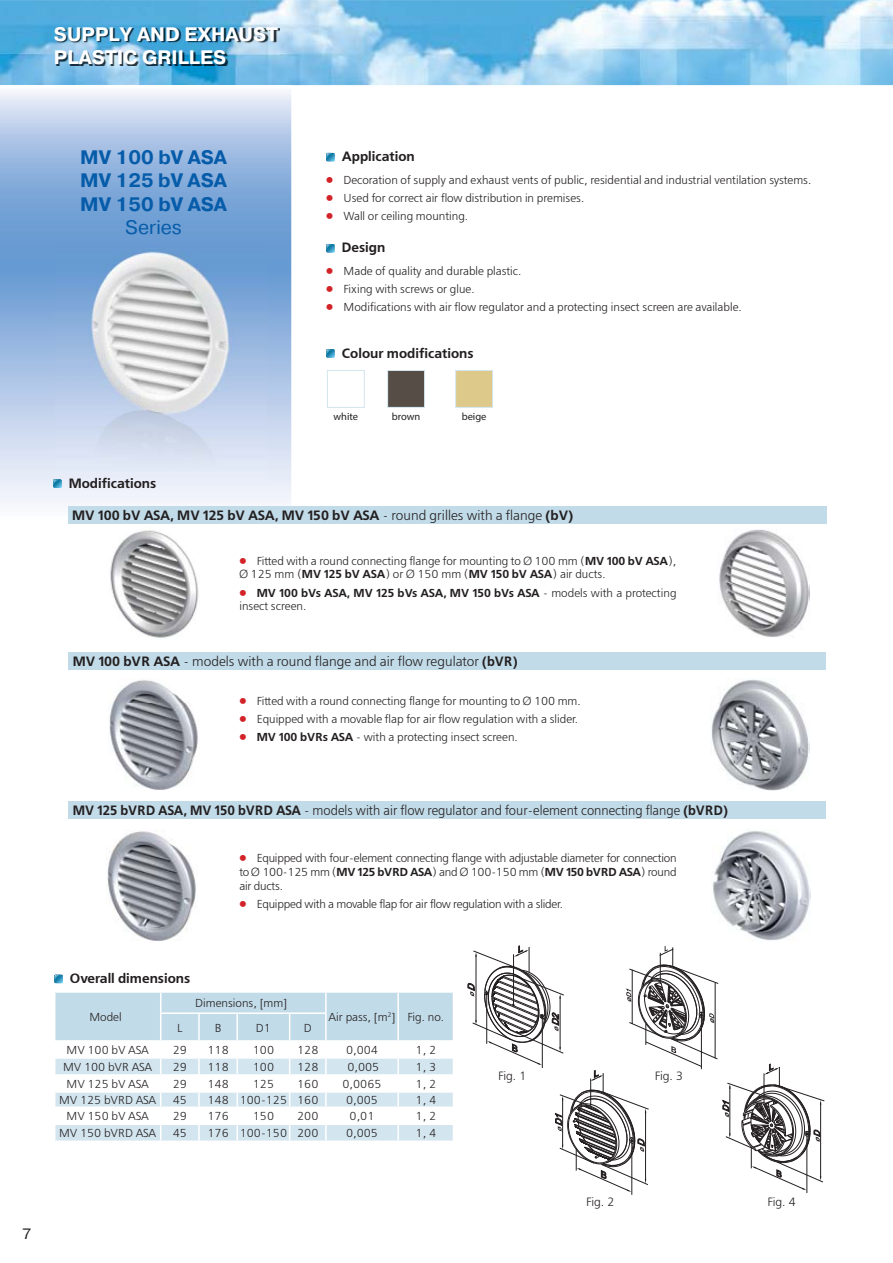
<style>
.page{position:relative;width:893px;height:1263px;background:#fff}
.page>*{position:absolute;margin:0;border:0;box-sizing:border-box;transform-origin:0 0}
.t1{font:700 19.5px/23.4px "Pragmatica C";color:#fff}
.t2{font:700 19.5px/23.4px "Pragmatica C";color:#065ca9;text-align:justify}
.t3{font:19.5px "Pragmatica C";color:#065ca9}
.t4{font:15px "Pragmatica C";color:#231f20}
.t5{font:700 13.5px "Free Set C";color:#231f20}
.t6{font:13.5px "Free Set C";color:#231f20;scale:.95 1}
.t7{font:13.5px "Free Set C";color:#231f20}
.t8{font:12px "Free Set C";letter-spacing:-.015em;color:#231f20}
.t9{font:11.55px/13.8px "Free Set C";color:#231f20}
.t10{font:700 11.55px/13.8px "Free Set C";color:#231f20}
.t11{font:11.55px "Free Set C";letter-spacing:-.02em;color:#231f20}
.t12{font:10.5px "Myriad Pro";color:#231f20}
.s1{font-weight:700;font-size:17.4px;color:#d22329}
.s2{font-weight:400}
.s3{font-family:"Helvetica Neue LT Pro";font-weight:300}
.s4{font-weight:700}
.s5{font-size:17.4px;color:#d22329}
</style>
<div class="page">
<img style="left:0;top:0;width:893px;height:85px">
<img style="left:56px;top:28px;width:223px;height:38px">
<svg style="left:0;top:90px;width:291px;height:580px"></svg>
<svg style="left:326px;top:153px;width:9px;height:8px"></svg>
<svg style="left:326px;top:244px;width:9px;height:8px"></svg>
<img style="left:55px;top:242px;width:211px;height:239px">
<svg style="left:54px;top:975px;width:9px;height:8px"></svg>
<hr style="left:631px;top:1139px;width:1px;height:56px;background:#231f20">
<hr style="left:806px;top:1132px;width:1px;height:61px;background:#231f20">
<svg style="left:326px;top:349px;width:9px;height:9px"></svg>
<svg style="left:53px;top:479px;width:9px;height:9px"></svg>
<svg style="left:468px;top:945px;width:356px;height:247px"></svg>
<div style="left:327px;top:370px;width:38px;height:38px;border:1px solid #d3e5ee"></div>
<div style="left:388px;top:370px;width:36px;height:37px;background:#564d46"></div>
<div style="left:387px;top:370px;width:38px;height:38px;border:1px solid #d3e5ee"></div>
<div style="left:456px;top:370px;width:36px;height:37px;background:#ddca8b"></div>
<div style="left:455px;top:370px;width:38px;height:38px;border:1px solid #d3e5ee"></div>
<div style="left:69px;top:652px;width:757px;height:17px;background:#c2dbe8"></div>
<div style="left:69px;top:802px;width:757px;height:17px;background:#c2dbe8"></div>
<img style="left:108px;top:528px;width:92px;height:111px">
<img style="left:109px;top:680px;width:89px;height:110px">
<img style="left:106px;top:831px;width:90px;height:110px">
<img style="left:719px;top:529px;width:90px;height:108px">
<img style="left:711px;top:679px;width:98px;height:112px">
<img style="left:712px;top:831px;width:98px;height:110px">
<div style="left:68px;top:506px;width:758px;height:17px;background:#c2dbe8"></div>
<svg style="left:55px;top:992px;width:398px;height:149px"></svg>
<h1 class="t1" style="left:54px;top:24px;width:226px">SUPPLY AND EXHAUST<br>PLASTIC GRILLES</h1>
<p class="t4" style="left:23px;top:1225px;width:10px">7</p>
<h1 class="t2" style="left:80px;top:148px;width:148px">MV 100 bV ASA MV 125 bV ASA MV 150 bV ASA</h1>
<h1 class="t3" style="left:125px;top:217px;width:58px">Series</h1>
<p class="t5" style="left:69px;top:478px;width:89px">Modifications</p>
<p class="t5" style="left:342px;top:152px;width:75px">Application</p>
<p class="t9" style="left:326px;top:174px;width:487px"><span class="s1">•</span> Decoration of supply and exhaust vents of public, residential and industrial ventilation systems.</p>
<p class="t9" style="left:326px;top:192px;width:260px"><span class="s1">•</span> Used for correct air flow distribution in premises.</p>
<p class="t9" style="left:326px;top:210px;width:144px"><span class="s1">•</span> Wall or ceiling mounting.</p>
<p class="t5" style="left:342px;top:243px;width:45px">Design</p>
<p class="t9" style="left:326px;top:265px;width:197px"><span class="s1">•</span> Made of quality and durable plastic.</p>
<p class="t9" style="left:326px;top:283px;width:150px"><span class="s1">•</span> Fixing with screws or glue.</p>
<p class="t9" style="left:326px;top:301px;width:417px"><span class="s1">•</span> Modifications with air flow regulator and a protecting insect screen are available.</p>
<p class="t5" style="left:342px;top:348px;width:133px">Colour modifications</p>
<p class="t12" style="left:333px;top:410px;width:26px">white</p>
<p class="t12" style="left:392px;top:410px;width:30px">brown</p>
<p class="t12" style="left:462px;top:410px;width:26px">beige</p>
<p class="t5" style="left:72px;top:510px;width:502px">MV 100 bV ASA, MV 125 bV ASA, MV 150 bV ASA <span class="s2">- round grilles with a flange</span> (bV)</p>
<p class="t9" style="left:239px;top:555px;width:439px"><span class="s1">•</span> Fitted with a round connecting flange for mounting to <span class="s3">Ø</span> 100 mm (<span class="s4">MV 100 bV ASA</span>),<br><span class="s3">Ø</span> 125 mm (<span class="s4">MV 125 bV ASA</span>) or <span class="s3">Ø</span> 150 mm (<span class="s4">MV 150 bV ASA</span>) air ducts.</p>
<p class="t10" style="left:239px;top:587px;width:439px"><span class="s5">•</span> MV 100 bVs ASA, MV 125 bVs ASA, MV 150 bVs ASA <span class="s2">- models with a protecting insect screen.</span></p>
<p class="t7" style="left:73px;top:655px;width:446px"><span class="s4">MV 100 bVR ASA</span> - models with a round flange and air flow regulator <span class="s4">(bVR)</span></p>
<p class="t9" style="left:239px;top:695px;width:343px"><span class="s1">•</span> Fitted with a round connecting flange for mounting to <span class="s3">Ø</span> 100 mm.</p>
<p class="t9" style="left:239px;top:713px;width:340px"><span class="s1">•</span> Equipped with a movable flap for air flow regulation with a slider.</p>
<p class="t9" style="left:239px;top:731px;width:280px"><span class="s1">•</span> <span class="s4">MV 100 bVRs ASA</span> - with a protecting insect screen.</p>
<p class="t6" style="left:73px;top:805px;width:691px"><span class="s4">MV 125 bVRD ASA, MV 150 bVRD ASA</span> - models with air flow regulator and four-element connecting flange <span class="s4">(bVRD)</span></p>
<p class="t5" style="left:70px;top:974px;width:122px">Overall dimensions</p>
<p class="t9" style="left:239px;top:852px;width:439px;text-align:justify"><span class="s1">•</span> Equipped with four-element connecting flange with adjustable diameter for connection to <span class="s3">Ø</span> 100-125 mm (<span class="s4">MV 125 bVRD ASA</span>) and <span class="s3">Ø</span> 100-150 mm (<span class="s4">MV 150 bVRD ASA</span>) round air ducts.</p>
<p class="t11" style="left:239px;top:899px;width:325px"><span class="s1">•</span> Equipped with a movable flap for air flow regulation with a slider.</p>
<p class="t9" style="left:89px;top:1011px;width:34px">Model</p>
<p class="t9" style="left:195px;top:997px;width:93px">Dimensions, [mm]</p>
<p class="t9" style="left:177px;top:1021px;width:7px">L</p>
<p class="t9" style="left:215px;top:1021px;width:8px">B</p>
<p class="t9" style="left:256px;top:1021px;width:17px">D1</p>
<p class="t9" style="left:304px;top:1021px;width:9px">D</p>
<p class="t9" style="left:328px;top:1011px;width:117px">Air pass, [m<sup>2</sup>] Fig. no.</p>
<p class="t9" style="left:67px;top:1044px;width:84px">MV 100 bV ASA</p>
<p class="t9" style="left:173px;top:1044px;width:16px">29</p>
<p class="t9" style="left:207px;top:1044px;width:23px">118</p>
<p class="t9" style="left:253px;top:1044px;width:23px">100</p>
<p class="t9" style="left:297px;top:1044px;width:23px">128</p>
<p class="t9" style="left:346px;top:1044px;width:33px">0,004</p>
<p class="t9" style="left:416px;top:1044px;width:22px">1, 2</p>
<p class="t9" style="left:63px;top:1061px;width:91px">MV 100 bVR ASA</p>
<p class="t9" style="left:173px;top:1061px;width:16px">29</p>
<p class="t9" style="left:207px;top:1061px;width:23px">118</p>
<p class="t9" style="left:253px;top:1061px;width:23px">100</p>
<p class="t9" style="left:297px;top:1061px;width:23px">128</p>
<p class="t9" style="left:347px;top:1061px;width:33px">0,005</p>
<p class="t9" style="left:416px;top:1061px;width:22px">1, 3</p>
<p class="t9" style="left:67px;top:1078px;width:84px">MV 125 bV ASA</p>
<p class="t9" style="left:173px;top:1078px;width:16px">29</p>
<p class="t9" style="left:207px;top:1078px;width:23px">148</p>
<p class="t9" style="left:253px;top:1078px;width:23px">125</p>
<p class="t9" style="left:297px;top:1078px;width:23px">160</p>
<p class="t9" style="left:342px;top:1078px;width:41px">0,0065</p>
<p class="t9" style="left:416px;top:1078px;width:22px">1, 2</p>
<p class="t9" style="left:59px;top:1094px;width:99px">MV 125 bVRD ASA</p>
<p class="t9" style="left:173px;top:1094px;width:16px">45</p>
<p class="t9" style="left:207px;top:1094px;width:112px">148 100-125 160</p>
<p class="t9" style="left:346px;top:1094px;width:33px">0,005</p>
<p class="t9" style="left:416px;top:1094px;width:22px">1, 4</p>
<p class="t9" style="left:67px;top:1110px;width:84px">MV 150 bV ASA</p>
<p class="t9" style="left:173px;top:1110px;width:16px">29</p>
<p class="t9" style="left:207px;top:1110px;width:23px">176</p>
<p class="t9" style="left:253px;top:1110px;width:23px">150</p>
<p class="t9" style="left:297px;top:1110px;width:23px">200</p>
<p class="t9" style="left:350px;top:1110px;width:26px">0,01</p>
<p class="t9" style="left:416px;top:1110px;width:22px">1, 2</p>
<p class="t9" style="left:59px;top:1127px;width:99px">MV 150 bVRD ASA</p>
<p class="t9" style="left:173px;top:1127px;width:16px">45</p>
<p class="t9" style="left:207px;top:1127px;width:112px">176 100-150 200</p>
<p class="t9" style="left:346px;top:1127px;width:33px">0,005</p>
<p class="t9" style="left:416px;top:1127px;width:22px">1, 4</p>
<p class="t8" style="left:498px;top:1070px;width:30px">Fig. 1</p>
<p class="t8" style="left:655px;top:1070px;width:30px">Fig. 3</p>
<p class="t8" style="left:586px;top:1197px;width:30px">Fig. 2</p>
<p class="t8" style="left:767px;top:1197px;width:30px">Fig. 4</p>
</div>
